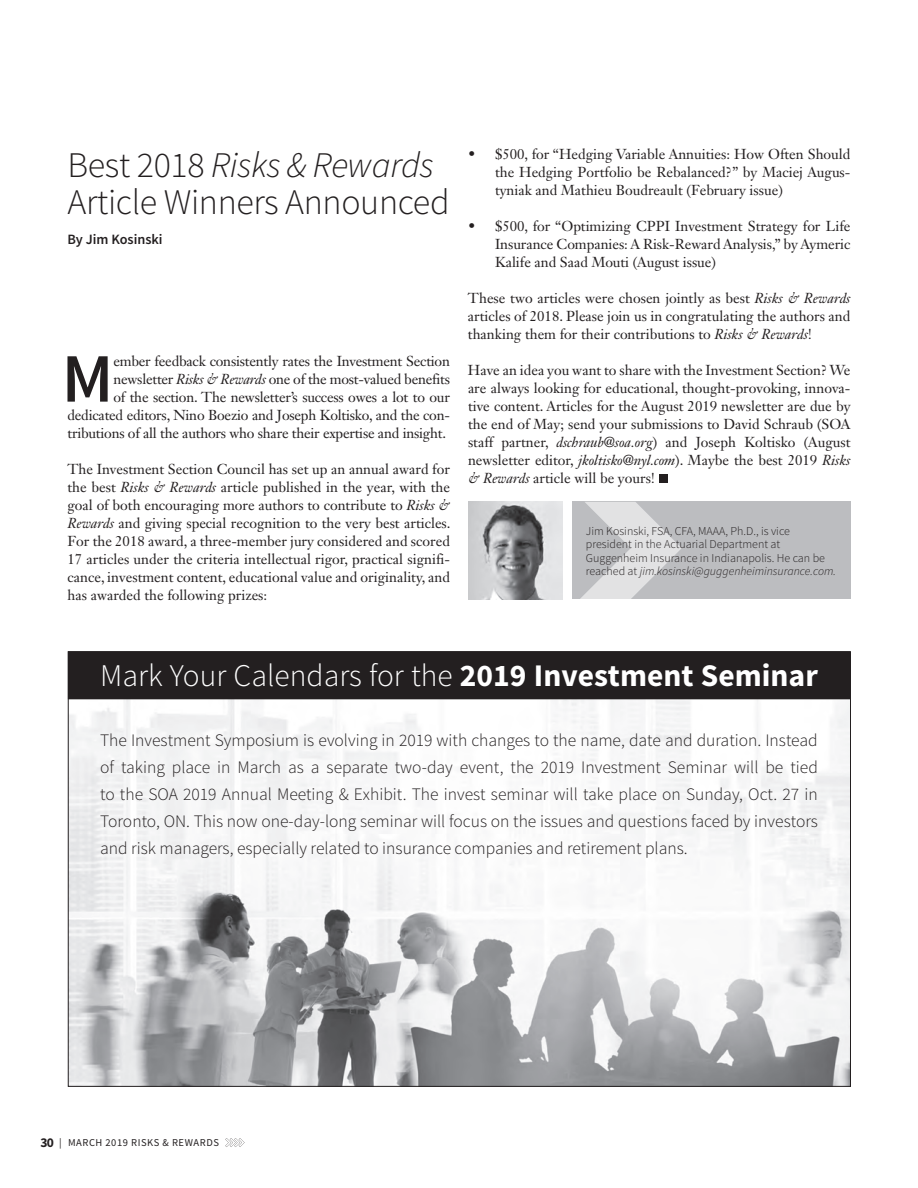
<style>
.page{position:relative;width:918px;height:1188px;background:#fff}
.page>*{position:absolute;margin:0;border:0;box-sizing:border-box;transform-origin:0 0}
.Article_Body_Drop_Ca{font:600 69.3px "Source Sans Pro";color:#231f20}
.Article_TItle{font:300 36px/37.5px "Source Sans Pro";letter-spacing:-.01em;color:#231f20}
.t1{font:300 31.5px "Source Sans Pro";color:#fff}
.t2{font:300 17.55px/27px "Source Sans Pro";color:#231f20;text-align:justify}
.Article_Body___space{font:14.25px/18px "Janson Text LT Std";color:#231f20;text-align:justify}
.Article_Body_Drop_Ca-2{font:14.25px/18px "Janson Text LT Std";letter-spacing:-.015em;color:#231f20;text-align:right}
.Article_Author_Bylin{font:600 14.25px "Source Sans Pro";color:#231f20}
.Author_Info{font:300 12px/13.5px "Source Sans Pro";color:#231f20}
.t3{font:10.5px "Source Sans Pro";letter-spacing:.05em;color:#231f20}
.s1{font-style:italic}
.s2{font-weight:700}
.s3{font-weight:700;font-size:13.5px}
</style>
<div class="page">
<svg style="left:225px;top:1138px;width:20px;height:9px"></svg>
<img style="left:70px;top:699px;width:779px;height:386px">
<div style="left:659px;top:475px;width:9px;height:8px;background:#231f20"></div>
<div style="left:572px;top:502px;width:278px;height:97px;background:#bcbdc0"></div>
<svg style="left:580px;top:502px;width:102px;height:97px"></svg>
<img style="left:468px;top:502px;width:94px;height:97px">
<div style="left:68px;top:651px;width:782px;height:48px;background:#231f20"></div>
<p class="Article_TItle" style="left:68px;top:146px;width:384px">Best 2018 <span class="s1">Risks &amp; Rewards<br></span>Article Winners Announced</p>
<p class="Article_Author_Bylin" style="left:68px;top:230px;width:97px">By Jim Kosinski</p>
<p class="Article_Body_Drop_Ca-2" style="left:67px;top:352px;width:384px">ember feedback consistently rates the Investment Section newsletter <span class="s1">Risks &amp; Rewards</span> one of the most-valued benefits<br>of the section. The newsletter’s success owes a lot to our dedicated editors, Nino Boezio and Joseph Koltisko, and the con&shy;tributions of all the authors who share their expertise and insight.</p>
<p class="Article_Body___space" style="left:67px;top:460px;width:385px">The Investment Section Council has set up an annual award for the best <span class="s1">Risks &amp; Rewards</span> article published in the year, with the goal of both encouraging more authors to contribute to <span class="s1">Risks &amp; Rewards</span> and giving special recognition to the very best articles.<br>For the 2018 award, a three-member jury considered and scored 17 articles under the criteria intellectual rigor, practical signifi&shy;cance, investment content, educational value and originality, and has awarded the following prizes:</p>
<p class="Article_Body_Drop_Ca" style="left:62px;top:335px;width:53px">M</p>
<p class="Article_Body___space" style="left:495px;top:145px;width:357px;text-indent:-27px">• $500, for “Hedging Variable Annuities: How Often Should the Hedging Portfolio be Rebalanced?” by Maciej Augus&shy;tyniak and Mathieu Boudreault (February issue)</p>
<p class="Article_Body___space" style="left:495px;top:217px;width:357px;text-indent:-27px">• $500, for “Optimizing CPPI Investment Strategy for Life Insurance Companies: A Risk-Reward Analysis,” by Aymeric Kalife and Saad Mouti (August issue)</p>
<p class="Article_Body___space" style="left:468px;top:289px;width:384px">These two articles were chosen jointly as best <span class="s1">Risks &amp; Rewards </span>articles of 2018. Please join us in congratulating the authors and thanking them for their contributions to <span class="s1">Risks &amp; Rewards</span>!</p>
<p class="Article_Body___space" style="left:468px;top:361px;width:384px">Have an idea you want to share with the Investment Section? We are always looking for educational, thought-provoking, innova&shy;tive content. Articles for the August 2019 newsletter are due by the end of May; send your submissions to David Schraub (SOA staff partner, <span class="s1">dschraub@soa.org</span>) and Joseph Koltisko (August newsletter editor, <span class="s1">jkoltisko@nyl.com</span>). Maybe the best 2019 <span class="s1">Risks &amp; Rewards</span> article will be yours!</p>
<p class="Author_Info" style="left:586px;top:524px;width:252px">Jim Kosinski, FSA, CFA, MAAA, Ph.D., is vice president in the Actuarial Department at Guggenheim Insurance in Indianapolis. He can be reached at <span class="s1">jim.kosinski@guggenheiminsurance.com.</span></p>
<p class="t1" style="left:100px;top:656px;width:719px">Mark Your Calendars for the <span class="s2">2019 Investment Seminar</span></p>
<p class="t2" style="left:100px;top:727px;width:719px">The Investment Symposium is evolving in 2019 with changes to the name, date and duration. Instead of taking place in March as a separate two-day event, the 2019 Investment Seminar will be tied to the SOA 2019 Annual Meeting &amp; Exhibit. The invest seminar will take place on Sunday, Oct. 27 in Toronto, ON. This now one-day-long seminar will focus on the issues and questions faced by investors and risk managers, especially related to insurance companies and retirement plans.</p>
<p class="t3" style="left:40px;top:1136px;width:180px"><span class="s3">30</span> | MARCH 2019 RISKS &amp; REWARDS</p>
</div>
